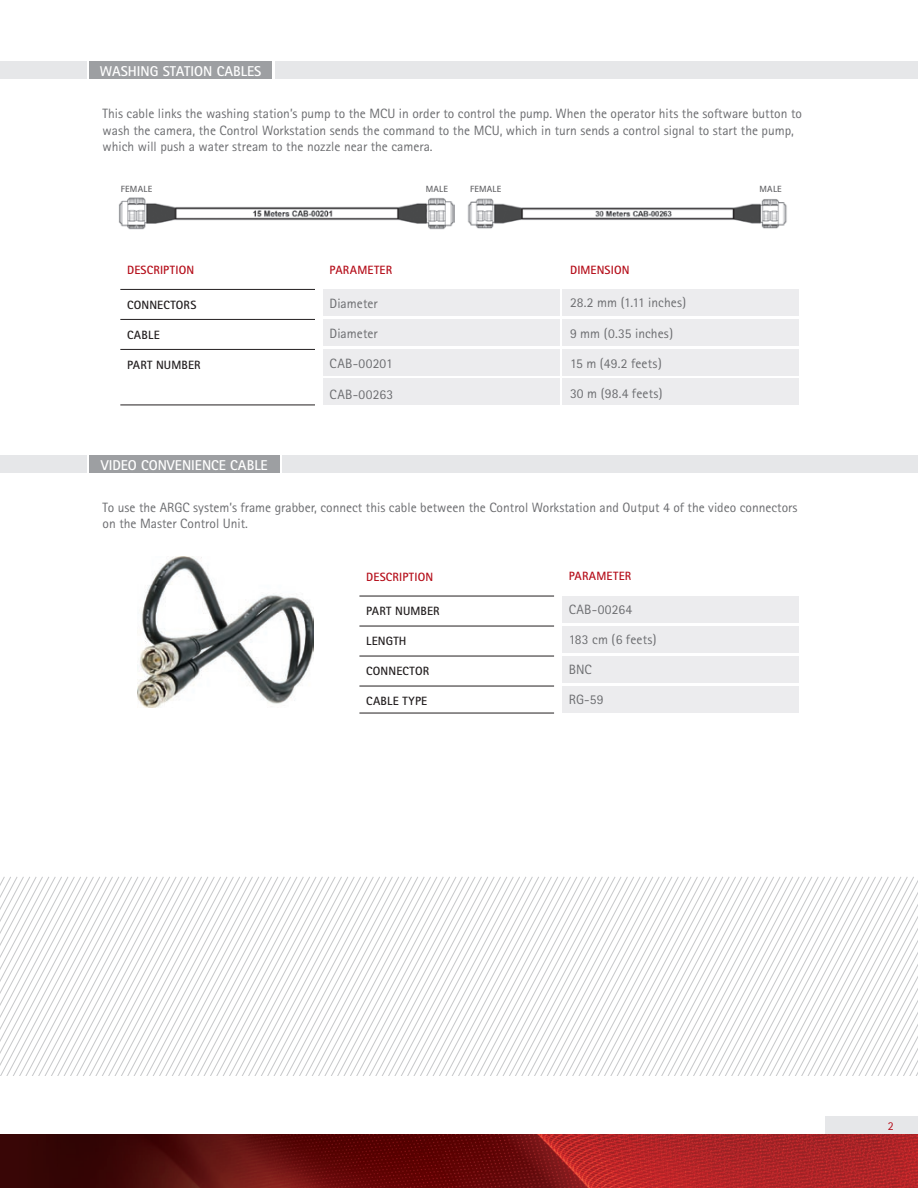
<style>
.page{position:relative;width:918px;height:1188px;background:#fff}
.page>*{position:absolute;margin:0;border:0;box-sizing:border-box;transform-origin:0 0}
.t1{font:700 14.25px "Rotis Sans Serif";color:#fff}
.t2{font:13.5px/16.5px "Rotis Sans Serif";color:#6c6d70}
.t3{font:13.5px "Rotis Sans Serif";letter-spacing:.02em;color:#6c6d70}
.t4{font:13.5px "Rotis Sans Serif";letter-spacing:.025em;color:#6c6d70}
.t5{font:700 12px "Rotis Sans Serif";letter-spacing:.01em;color:#231f20}
.t6{font:700 12px "Rotis Sans Serif";letter-spacing:.015em;color:#b50e1a}
.t7{font:12px "Rotis Sans Serif";color:#b50e1a}
.t8{font:700 9px "Rotis Sans Serif";letter-spacing:.03em;color:#636366}
</style>
<div class="page">
<img style="left:0;top:1134px;width:918px;height:54px">
<div style="left:89px;top:62px;width:183px;height:17px;background:#9d9fa2"></div>
<div style="left:89px;top:455px;width:190px;height:18px;background:#9d9fa2"></div>
<div style="left:0;top:62px;width:86px;height:17px;background:#e6e7e9"></div>
<div style="left:0;top:455px;width:86px;height:18px;background:#e6e7e9"></div>
<div style="left:275px;top:62px;width:643px;height:17px;background:#e6e7e9"></div>
<div style="left:282px;top:455px;width:636px;height:18px;background:#e6e7e9"></div>
<img style="left:118px;top:197px;width:337px;height:33px">
<img style="left:467px;top:198px;width:320px;height:31px">
<hr style="left:120px;top:289px;width:195px;height:1px;background:#231f20">
<hr style="left:120px;top:319px;width:195px;height:1px;background:#231f20">
<hr style="left:120px;top:349px;width:195px;height:1px;background:#231f20">
<hr style="left:120px;top:405px;width:195px;height:1px;background:#231f20">
<hr style="left:359px;top:596px;width:195px;height:1px;background:#231f20">
<hr style="left:359px;top:626px;width:195px;height:1px;background:#231f20">
<hr style="left:359px;top:656px;width:195px;height:1px;background:#231f20">
<hr style="left:359px;top:686px;width:195px;height:1px;background:#231f20">
<hr style="left:359px;top:713px;width:195px;height:1px;background:#231f20">
<div style="left:323px;top:289px;width:236px;height:27px;background:#ececee"></div>
<div style="left:562px;top:596px;width:236px;height:27px;background:#ececee"></div>
<div style="left:562px;top:289px;width:237px;height:27px;background:#ececee"></div>
<div style="left:323px;top:319px;width:236px;height:27px;background:#ececee"></div>
<div style="left:562px;top:626px;width:236px;height:27px;background:#ececee"></div>
<div style="left:562px;top:319px;width:237px;height:27px;background:#ececee"></div>
<div style="left:323px;top:349px;width:236px;height:27px;background:#ececee"></div>
<div style="left:562px;top:656px;width:236px;height:26px;background:#ececee"></div>
<div style="left:562px;top:686px;width:236px;height:27px;background:#ececee"></div>
<div style="left:323px;top:379px;width:236px;height:26px;background:#ececee"></div>
<div style="left:562px;top:349px;width:237px;height:27px;background:#ececee"></div>
<div style="left:562px;top:379px;width:237px;height:26px;background:#ececee"></div>
<img style="left:138px;top:557px;width:176px;height:150px">
<div style="left:825px;top:1116px;width:93px;height:18px;background:#e6e7e9"></div>
<svg style="left:0;top:876px;width:918px;height:200px"></svg>
<p class="t1" style="left:100px;top:62px;width:163px">WASHING STATION CABLES</p>
<p class="t2" style="left:103px;top:105px;width:701px">This cable links the washing station’s pump to the MCU in order to control the pump. When the operator hits the software button to wash the camera, the Control Workstation sends the command to the MCU, which in turn sends a control signal to start the pump, which will push a water stream to the nozzle near the camera.</p>
<p class="t8" style="left:121px;top:184px;width:33px">FEMALE</p>
<p class="t8" style="left:426px;top:184px;width:24px">MALE</p>
<p class="t8" style="left:470px;top:184px;width:33px">FEMALE</p>
<p class="t8" style="left:760px;top:184px;width:24px">MALE</p>
<p class="t6" style="left:127px;top:262px;width:69px">DESCRIPTION</p>
<p class="t5" style="left:127px;top:297px;width:71px">CONNECTORS</p>
<p class="t5" style="left:127px;top:327px;width:34px">CABLE</p>
<p class="t5" style="left:127px;top:357px;width:75px">PART NUMBER</p>
<p class="t1" style="left:101px;top:456px;width:169px">VIDEO CONVENIENCE CABLE</p>
<p class="t6" style="left:330px;top:262px;width:64px">PARAMETER</p>
<p class="t2" style="left:330px;top:295px;width:50px">Diameter</p>
<p class="t2" style="left:330px;top:325px;width:50px">Diameter</p>
<p class="t2" style="left:330px;top:355px;width:65px">CAB-00201</p>
<p class="t3" style="left:330px;top:386px;width:65px">CAB-00263</p>
<p class="t6" style="left:570px;top:262px;width:61px">DIMENSION</p>
<p class="t2" style="left:570px;top:294px;width:118px">28.2 mm (1.11 inches)</p>
<p class="t2" style="left:570px;top:325px;width:105px">9 mm (0.35 inches)</p>
<p class="t2" style="left:570px;top:355px;width:93px">15 m (49.2 feets)</p>
<p class="t2" style="left:570px;top:385px;width:94px">30 m (98.4 feets)</p>
<p class="t2" style="left:103px;top:499px;width:696px">To use the ARGC system’s frame grabber, connect this cable between the Control Workstation and Output 4 of the video connectors on the Master Control Unit.</p>
<p class="t6" style="left:366px;top:569px;width:69px">DESCRIPTION</p>
<p class="t5" style="left:366px;top:603px;width:75px">PART NUMBER</p>
<p class="t5" style="left:366px;top:633px;width:42px">LENGTH</p>
<p class="t5" style="left:366px;top:663px;width:64px">CONNECTOR</p>
<p class="t5" style="left:366px;top:693px;width:63px">CABLE TYPE</p>
<p class="t6" style="left:569px;top:569px;width:64px">PARAMETER</p>
<p class="t4" style="left:569px;top:602px;width:65px">CAB-00264</p>
<p class="t2" style="left:569px;top:631px;width:90px">183 cm (6 feets)</p>
<p class="t2" style="left:569px;top:661px;width:25px">BNC</p>
<p class="t2" style="left:569px;top:691px;width:36px">RG-59</p>
<p class="t7" style="left:888px;top:1119px;width:7px">2</p>
</div>
